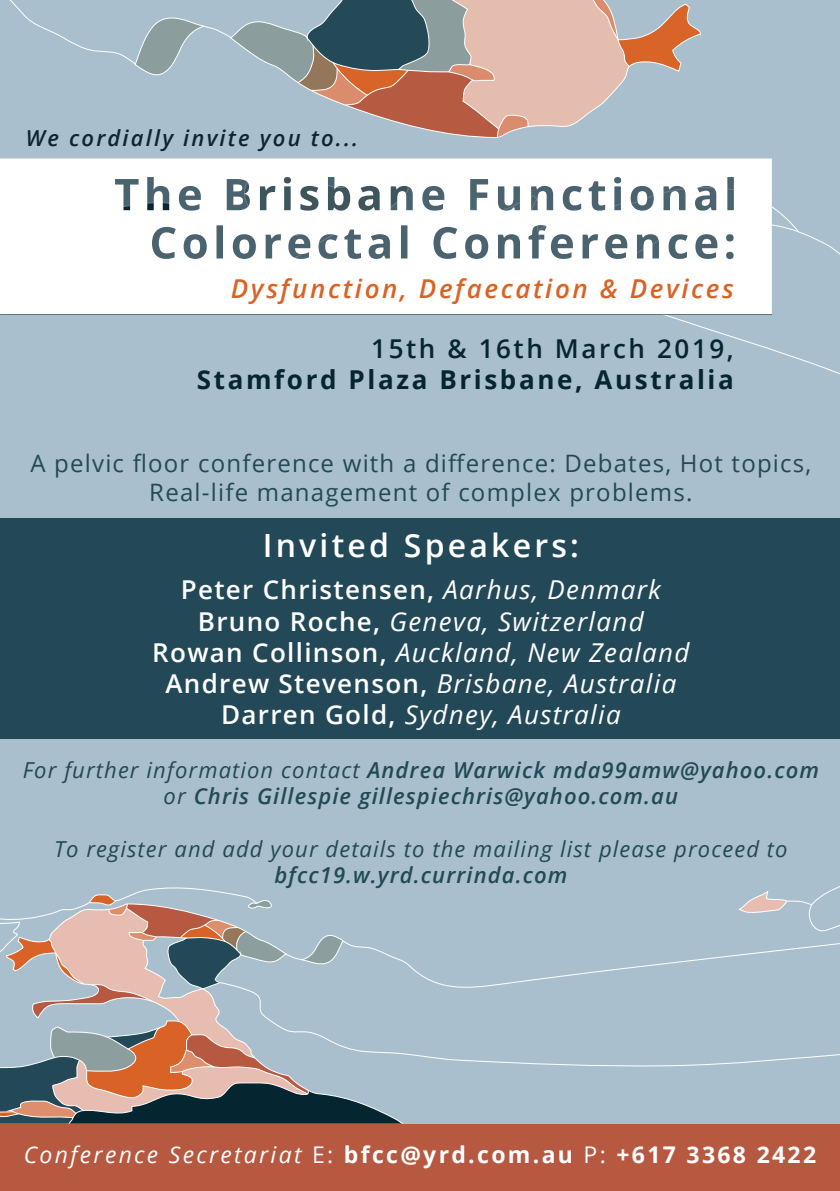
<style>
.page{position:relative;width:840px;height:1191px;background:#fff}
.page>*{position:absolute;margin:0;border:0;box-sizing:border-box;transform-origin:0 0}
.t1{font:600 32px "Open Sans";letter-spacing:.1em;color:#fff}
.t2{font:italic 26px/31.2px "Open Sans";letter-spacing:.05em;color:#fff;text-align:center}
.t3{font:700 26px "Open Sans";letter-spacing:.1em;color:#052531}
.t4{font:italic 600 26px "Open Sans";letter-spacing:.1em;color:#d96326}
.t5{font:600 26px "Open Sans";letter-spacing:.1em;color:#052531}
.t6{font:24px/28.8px "Open Sans";letter-spacing:.05em;color:#234958;text-align:center}
.t7{font:700 23px "Open Sans";letter-spacing:.1em;color:#fff}
.t8{font:italic 600 22px/26.4px "Open Sans";letter-spacing:.05em;color:#234958;text-align:center}
.t9{font:italic 22px "Open Sans";letter-spacing:.05em;color:#234958}
.t10{font:italic 600 22px "Open Sans";letter-spacing:.1em;color:#0c2631}
.s1{font-weight:600;font-style:normal}
.s2{font-weight:400}
.s3{font-weight:400;font-style:italic}
</style>
<div class="page">
<div style="left:0;top:0;width:839px;height:1191px;background:#a9bfce"></div>
<div style="left:0;top:518px;width:839px;height:221px;background:#234958"></div>
<svg style="left:231px;top:0;width:469px;height:138px"></svg>
<svg style="left:134px;top:17px;width:71px;height:59px"></svg>
<svg style="left:682px;top:321px;width:157px;height:53px"></svg>
<svg style="left:0;top:162px;width:839px;height:159px"></svg>
<svg style="left:404px;top:943px;width:435px;height:123px"></svg>
<svg style="left:738px;top:886px;width:101px;height:46px"></svg>
<svg style="left:0;top:887px;width:404px;height:237px"></svg>
<svg style="left:0;top:158px;width:771px;height:156px;background:#ebedef"></svg>
<div style="left:0;top:1124px;width:839px;height:67px;background:#b75841"></div>
<p class="t10" style="left:26px;top:123px;width:333px">We cordially invite you to...</p>
<p class="t4" style="left:231px;top:270px;width:504px">Dysfunction, Defaecation &amp; Devices</p>
<p class="t5" style="left:371px;top:330px;width:364px">15th &amp; 16th March 2019,</p>
<p class="t3" style="left:197px;top:361px;width:538px">Stamford Plaza Brisbane, Australia</p>
<p class="t6" style="left:30px;top:448px;width:782px">A pelvic floor conference with a difference: Debates, Hot topics,<br>Real-life management of complex problems.</p>
<p class="t1" style="left:262px;top:524px;width:318px">Invited Speakers:</p>
<p class="t2" style="left:152px;top:573px;width:538px"><span class="s1">Peter Christensen,</span> Aarhus, Denmark <span class="s1">Bruno Roche,</span> Geneva, Switzerland <span class="s1">Rowan Collinson,</span> Auckland, New Zealand <span class="s1">Andrew Stevenson,</span> Brisbane, Australia <span class="s1">Darren Gold,</span> Sydney, Australia</p>
<p class="t8" style="left:23px;top:756px;width:797px"><span class="s2">For further information contact</span> Andrea Warwick mda99amw@yahoo.com <span class="s2">or</span> Chris Gillespie gillespiechris@yahoo.com.au</p>
<p class="t9" style="left:54px;top:833px;width:734px">To register and add your details to the mailing list please proceed to</p>
<p class="t8" style="left:274px;top:861px;width:294px">bfcc19.w.yrd.currinda.com</p>
<p class="t7" style="left:24px;top:1138px;width:793px"><span class="s3">Conference Secretariat</span> <span class="s2">E:</span> bfcc@yrd.com.au <span class="s2">P:</span> +617 3368 2422</p>
</div>
